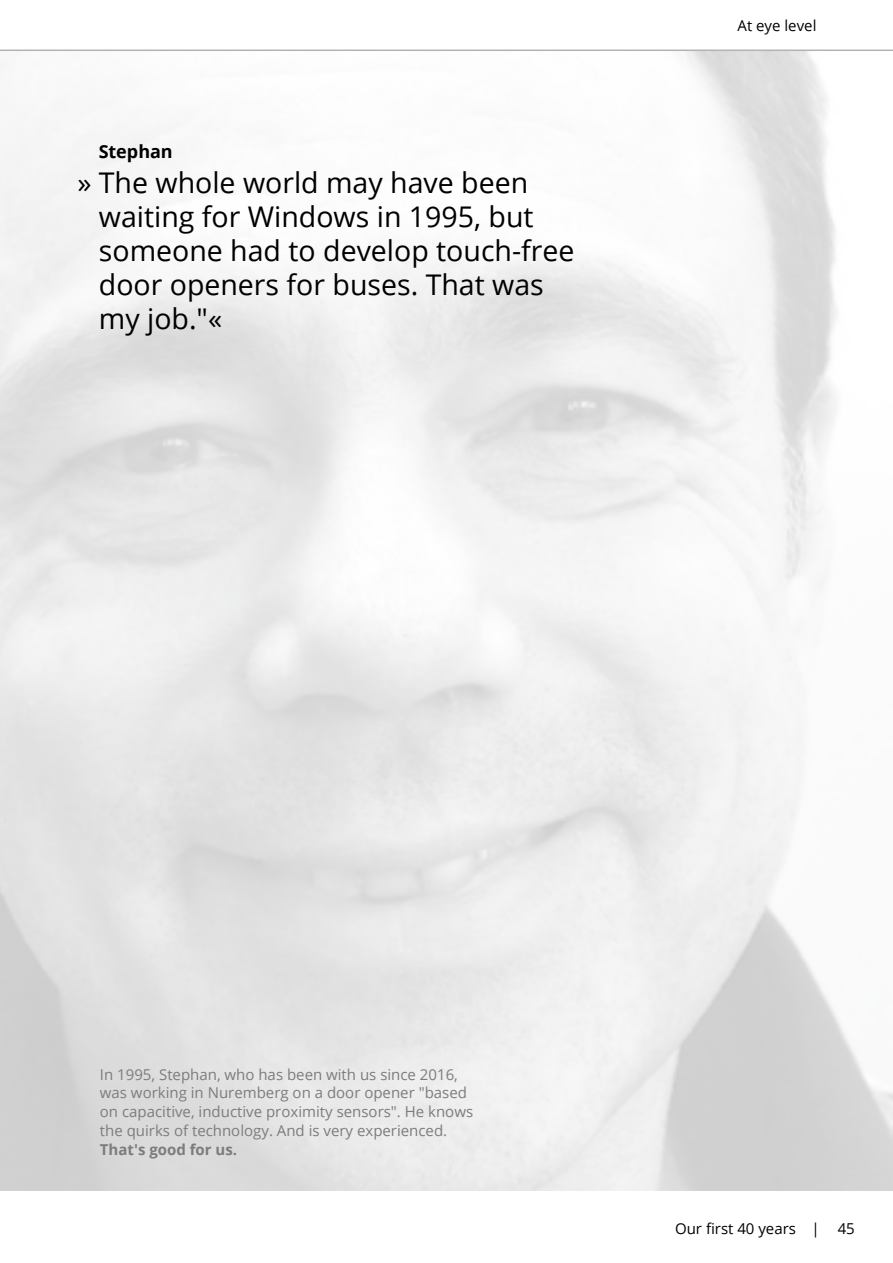
<style>
.page{position:relative;width:893px;height:1263px;background:#fff}
.page>*{position:absolute;margin:0;border:0;box-sizing:border-box;transform-origin:0 0}
.t1{font:28.5px/34.2px "Open Sans";color:#000}
.t2{font:700 18px "Open Sans";letter-spacing:-.005em;color:#000}
.t3{font:15px/18.8px "Open Sans";color:#7b7c7e}
.t4{font:15px "Open Sans";color:#000}
.t5{font:700 15px "Open Sans";color:#7b7c7e}
</style>
<div class="page">
<svg style="left:0;top:49px;width:893px;height:2px;background:#c5c6c7"></svg>
<p class="t2" style="left:99px;top:139px;width:75px">Stephan</p>
<h1 class="t1" style="left:99px;top:164px;width:477px;text-indent:-21px">» The whole world may have been waiting for Windows in 1995, but someone had to develop touch-free door openers for buses. That was my job."«</h1>
<p class="t4" style="left:737px;top:16px;width:80px">At eye level</p>
<p class="t3" style="left:100px;top:1064px;width:375px">In 1995, Stephan, who has been with us since 2016, was working in Nuremberg on a door opener "based on capacitive, inductive proximity sensors". He knows the quirks of technology. And is very experienced.</p>
<p class="t5" style="left:100px;top:1138px;width:139px">That's good for us.</p>
<p class="t4" style="left:675px;top:1218px;width:181px">Our first 40 years | 45</p>
</div>
